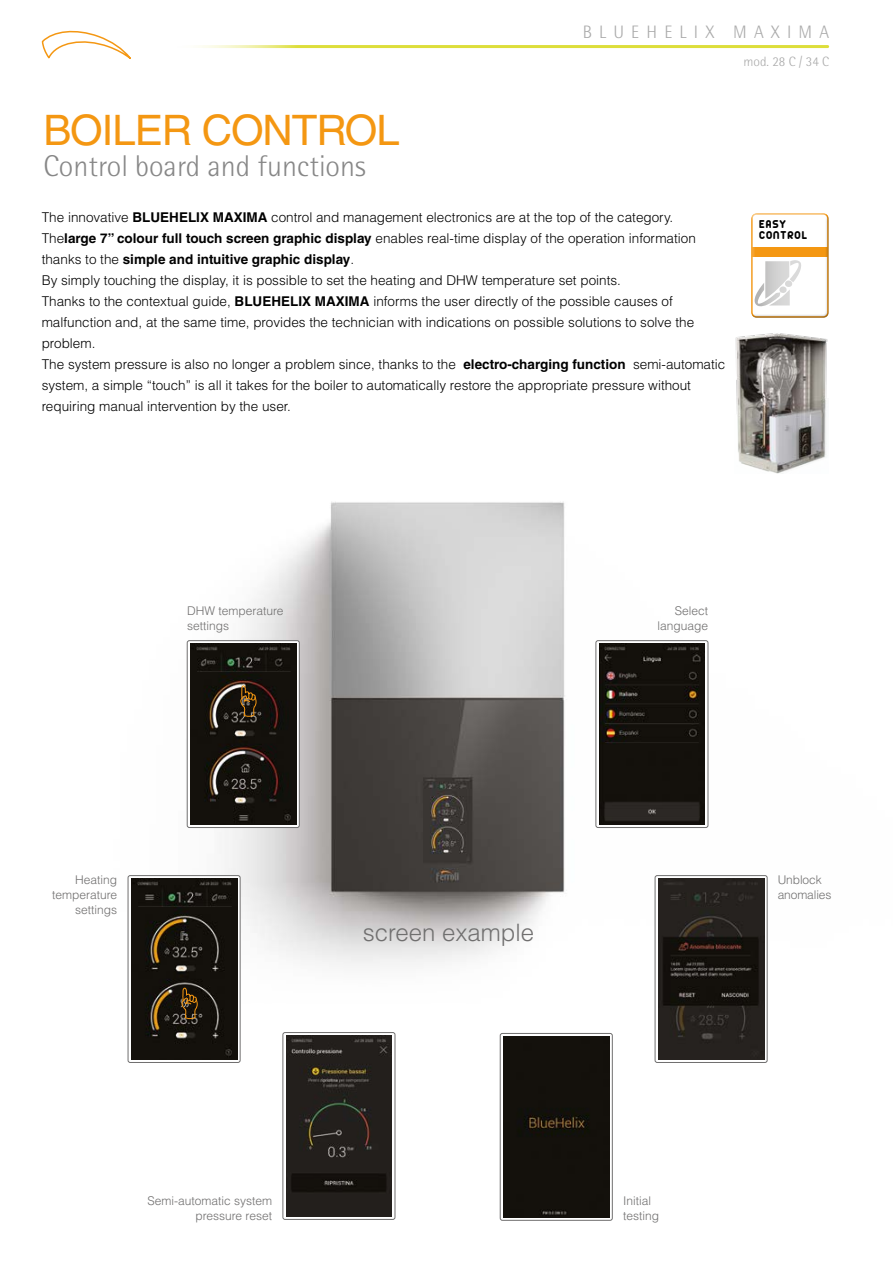
<style>
.page{position:relative;width:893px;height:1263px;background:#fff}
.page>*{position:absolute;margin:0;border:0;box-sizing:border-box;transform-origin:0 0}
.t1{font:42px "Helvetica LT Std";letter-spacing:-.025em;color:#f49712}
.t2{font:300 30px "Rotis Semi Sans Pro";color:#878787}
.t3{font:300 24px "Helvetica LT Std";color:#706f6f}
.t4{font:300 18px "Rotis Semi Sans Pro";letter-spacing:.4em;color:#aaa}
.t5{font:300 13.5px/21px "Helvetica LT Std";color:#000}
.t6{font:300 13.5px "Rotis Semi Sans Pro";color:#aaa}
.t7{font:12.45px/11.2px "z Arista";letter-spacing:.08em;color:#000}
.t8{font:300 12px/15px "Helvetica LT Std";color:#706f6f}
.s1{font-weight:700}
</style>
<div class="page">
<div style="left:750px;top:213px;width:81px;height:105px;background:#000;opacity:.5"></div>
<img style="left:127px;top:473px;width:652px;height:531px">
<svg style="left:41px;top:30px;width:90px;height:29px"></svg>
<svg style="left:655px;top:875px;width:112px;height:187px"></svg>
<div style="left:655px;top:875px;width:112px;height:188px;border:1px solid #706f6f;border-radius:2px"></div>
<img style="left:658px;top:879px;width:106px;height:180px">
<svg style="left:283px;top:1032px;width:112px;height:187px"></svg>
<div style="left:283px;top:1032px;width:112px;height:187px;border:1px solid #706f6f;border-radius:2px"></div>
<img style="left:286px;top:1036px;width:106px;height:180px">
<svg style="left:500px;top:1033px;width:112px;height:187px"></svg>
<div style="left:500px;top:1033px;width:112px;height:187px;border:1px solid #706f6f;border-radius:2px"></div>
<div style="left:503px;top:1036px;width:106px;height:181px;background:#14110c"></div>
<svg style="left:596px;top:641px;width:112px;height:186px"></svg>
<div style="left:596px;top:640px;width:112px;height:188px;border:1px solid #706f6f;border-radius:2px"></div>
<img style="left:599px;top:644px;width:106px;height:180px">
<svg style="left:187px;top:641px;width:112px;height:186px"></svg>
<div style="left:187px;top:640px;width:112px;height:188px;border:1px solid #706f6f;border-radius:2px"></div>
<img style="left:190px;top:644px;width:106px;height:180px">
<svg style="left:240px;top:685px;width:17px;height:32px"></svg>
<svg style="left:128px;top:875px;width:112px;height:187px"></svg>
<div style="left:128px;top:875px;width:112px;height:188px;border:1px solid #706f6f;border-radius:2px"></div>
<img style="left:131px;top:879px;width:106px;height:180px">
<svg style="left:181px;top:987px;width:17px;height:32px"></svg>
<hr style="left:170px;top:45px;width:658px;height:3px;background:#ddde3a">
<img style="left:735px;top:333px;width:93px;height:140px">
<h1 class="t1" style="left:43px;top:106px;width:358px">BOILER CONTROL</h1>
<h2 class="t2" style="left:43px;top:149px;width:324px">Control board and functions</h2>
<h3 class="t4" style="left:583px;top:21px;width:248px">BLUEHELIX MAXIMA</h3>
<p class="t6" style="left:744px;top:54px;width:87px">mod. 28 C / 34 C</p>
<p class="t5" style="left:42px;top:206px;width:685px">The innovative <span class="s1">BLUEHELIX MAXIMA</span> control and management electronics are at the top of the category.<br>The<span class="s1">large 7” colour full touch screen graphic display</span> enables real-time display of the operation information thanks to the <span class="s1">simple and intuitive graphic display</span>.<br>By simply touching the display, it is possible to set the heating and DHW temperature set points.<br>Thanks to the contextual guide, <span class="s1">BLUEHELIX MAXIMA</span> informs the user directly of the possible causes of malfunction and, at the same time, provides the technician with indications on possible solutions to solve the problem.<br>The system pressure is also no longer a problem since, thanks to the <span class="s1">electro-charging function</span> semi-automatic system, a simple “touch” is all it takes for the boiler to automatically restore the appropriate pressure without requiring manual intervention by the user.</p>
<p class="t7" style="left:759px;top:218px;width:49px">EASY<br>CONTROL</p>
<p class="t8" style="left:187px;top:603px;width:98px">DHW temperature settings</p>
<p class="t8" style="left:657px;top:603px;width:52px;text-align:right">Select language</p>
<p class="t8" style="left:52px;top:872px;width:67px;text-align:right">Heating temperature settings</p>
<p class="t8" style="left:778px;top:872px;width:55px">Unblock anomalies</p>
<h3 class="t3" style="left:363px;top:917px;width:173px">screen example</h3>
<p class="t8" style="left:147px;top:1193px;width:126px;text-align:right">Semi-automatic system pressure reset</p>
<p class="t8" style="left:623px;top:1193px;width:38px">Initial testing</p>
</div>
